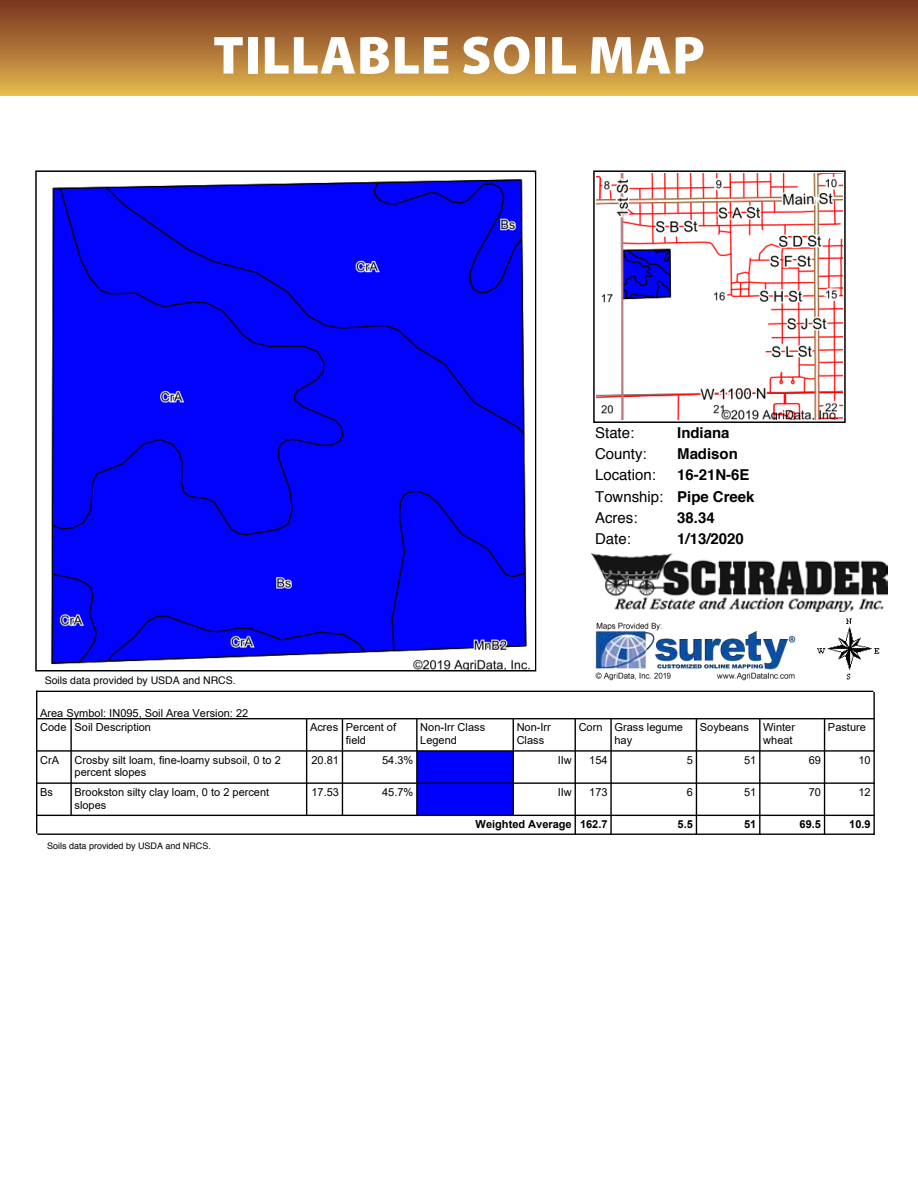
<style>
.page{position:relative;width:918px;height:1188px;background:#fff}
.page>*{position:absolute;margin:0;border:0;box-sizing:border-box;transform-origin:0 0}
.t1{font:900 54px "Myriad Pro";letter-spacing:.01em;color:#fff}
.t2{font:700 15px/21.1px "Helvetica";color:#000}
.t3{font:15px "Helvetica";color:#000}
.t4{font:10.95px/12.6px "Arial";color:#000}
.t5{font:700 10.95px "Arial";color:#000}
.t6{font:10.5px "Helvetica";color:#000}
.t7{font:9px "Helvetica";color:#000}
.s1{font-weight:400}
</style>
<div class="page">
<div style="left:0;top:0;width:918px;height:96px;background:linear-gradient(to bottom,#77301f,#e3b84d)"></div>
<div style="left:593px;top:170px;width:253px;height:253px;border:1px solid #000"></div>
<img style="left:595px;top:622px;width:201px;height:59px">
<img style="left:817px;top:618px;width:63px;height:62px">
<img style="left:591px;top:554px;width:296px;height:57px">
<img style="left:50px;top:179px;width:480px;height:491px">
<img style="left:596px;top:174px;width:246px;height:246px">
<div style="left:418px;top:751px;width:95px;height:32px;background:#00f"></div>
<div style="left:418px;top:783px;width:95px;height:32px;background:#00f"></div>
<hr style="left:873px;top:692px;width:2px;height:27px;background:#000">
<hr style="left:70px;top:719px;width:2px;height:96px;background:#000">
<hr style="left:306px;top:719px;width:1px;height:96px;background:#000">
<hr style="left:342px;top:719px;width:1px;height:96px;background:#000">
<hr style="left:416px;top:719px;width:2px;height:96px;background:#000">
<hr style="left:513px;top:719px;width:1px;height:96px;background:#000">
<hr style="left:575px;top:719px;width:1px;height:116px;background:#000">
<hr style="left:610px;top:719px;width:2px;height:116px;background:#000">
<hr style="left:696px;top:719px;width:1px;height:116px;background:#000">
<hr style="left:759px;top:719px;width:2px;height:116px;background:#000">
<hr style="left:824px;top:719px;width:1px;height:116px;background:#000">
<hr style="left:873px;top:719px;width:2px;height:116px;background:#000">
<hr style="left:37px;top:718px;width:838px;height:1px;background:#000">
<hr style="left:37px;top:750px;width:838px;height:2px;background:#000">
<hr style="left:37px;top:782px;width:838px;height:2px;background:#000">
<hr style="left:37px;top:815px;width:838px;height:1px;background:#000">
<hr style="left:37px;top:834px;width:838px;height:1px;background:#000">
<hr style="left:36px;top:691px;width:1px;height:143px;background:#000">
<hr style="left:36px;top:691px;width:837px;height:1px;background:#000">
<h1 class="t1" style="left:213px;top:19px;width:493px">TILLABLE SOIL MAP</h1>
<h2 class="t3" style="left:595px;top:421px;width:41px">State:</h2>
<h2 class="t2" style="left:677px;top:423px;width:54px">Indiana</h2>
<h2 class="t3" style="left:595px;top:442px;width:53px">County:</h2>
<h2 class="t2" style="left:677px;top:444px;width:62px">Madison</h2>
<h2 class="t3" style="left:595px;top:464px;width:62px">Location:</h2>
<h2 class="t2" style="left:595px;top:465px;width:161px;text-indent:82px">16-21N-6E<br><span class="s1">Township:</span> Pipe Creek<br><span class="s1">Acres:</span></h2>
<h2 class="t2" style="left:677px;top:507px;width:39px">38.34</h2>
<p class="t6" style="left:45px;top:672px;width:193px">Soils data provided by USDA and NRCS.</p>
<p class="t4" style="left:40px;top:706px;width:210px;line-height:14.1px">Area Symbol: IN095, Soil Area Version: 22<br>Code Soil Description</p>
<h2 class="t3" style="left:595px;top:527px;width:37px">Date:</h2>
<h2 class="t2" style="left:677px;top:528px;width:68px">1/13/2020</h2>
<p class="t4" style="left:310px;top:721px;width:88px;text-align:center">Acres Percent of field</p>
<p class="t4" style="left:420px;top:721px;width:66px">Non-Irr Class<br>Legend</p>
<p class="t4" style="left:517px;top:721px;width:36px">Non-Irr<br>Class</p>
<p class="t4" style="left:614px;top:721px;width:70px;text-indent:-36px">Corn Grass legume hay</p>
<p class="t4" style="left:700px;top:721px;width:51px">Soybeans</p>
<p class="t4" style="left:763px;top:721px;width:33px">Winter wheat</p>
<p class="t4" style="left:828px;top:721px;width:39px">Pasture</p>
<p class="t4" style="left:40px;top:753px;width:20px">CrA</p>
<p class="t4" style="left:75px;top:753px;width:208px">Crosby silt loam, fine-loamy subsoil, 0 to 2 percent slopes</p>
<p class="t4" style="left:311px;top:753px;width:29px">20.81</p>
<p class="t4" style="left:382px;top:753px;width:33px">54.3%</p>
<p class="t4" style="left:558px;top:753px;width:16px">IIw</p>
<p class="t4" style="left:589px;top:753px;width:20px">154</p>
<p class="t4" style="left:687px;top:753px;width:8px">5</p>
<p class="t4" style="left:744px;top:753px;width:14px">51</p>
<p class="t4" style="left:809px;top:753px;width:14px">69</p>
<p class="t4" style="left:858px;top:753px;width:14px">10</p>
<p class="t4" style="left:40px;top:786px;width:14px">Bs</p>
<p class="t4" style="left:75px;top:786px;width:196px">Brookston silty clay loam, 0 to 2 percent slopes</p>
<p class="t4" style="left:311px;top:786px;width:29px">17.53</p>
<p class="t4" style="left:382px;top:786px;width:33px">45.7%</p>
<p class="t4" style="left:558px;top:786px;width:16px">IIw</p>
<p class="t4" style="left:589px;top:786px;width:20px">173</p>
<p class="t4" style="left:687px;top:786px;width:8px">6</p>
<p class="t4" style="left:744px;top:786px;width:14px">51</p>
<p class="t4" style="left:809px;top:786px;width:14px">70</p>
<p class="t4" style="left:858px;top:786px;width:14px">12</p>
<p class="t5" style="left:476px;top:817px;width:133px">Weighted Average 162.7</p>
<p class="t5" style="left:678px;top:817px;width:17px">5.5</p>
<p class="t5" style="left:744px;top:817px;width:14px">51</p>
<p class="t5" style="left:800px;top:817px;width:23px">69.5</p>
<p class="t5" style="left:849px;top:817px;width:23px">10.9</p>
<p class="t7" style="left:47px;top:839px;width:165px">Soils data provided by USDA and NRCS.</p>
</div>
